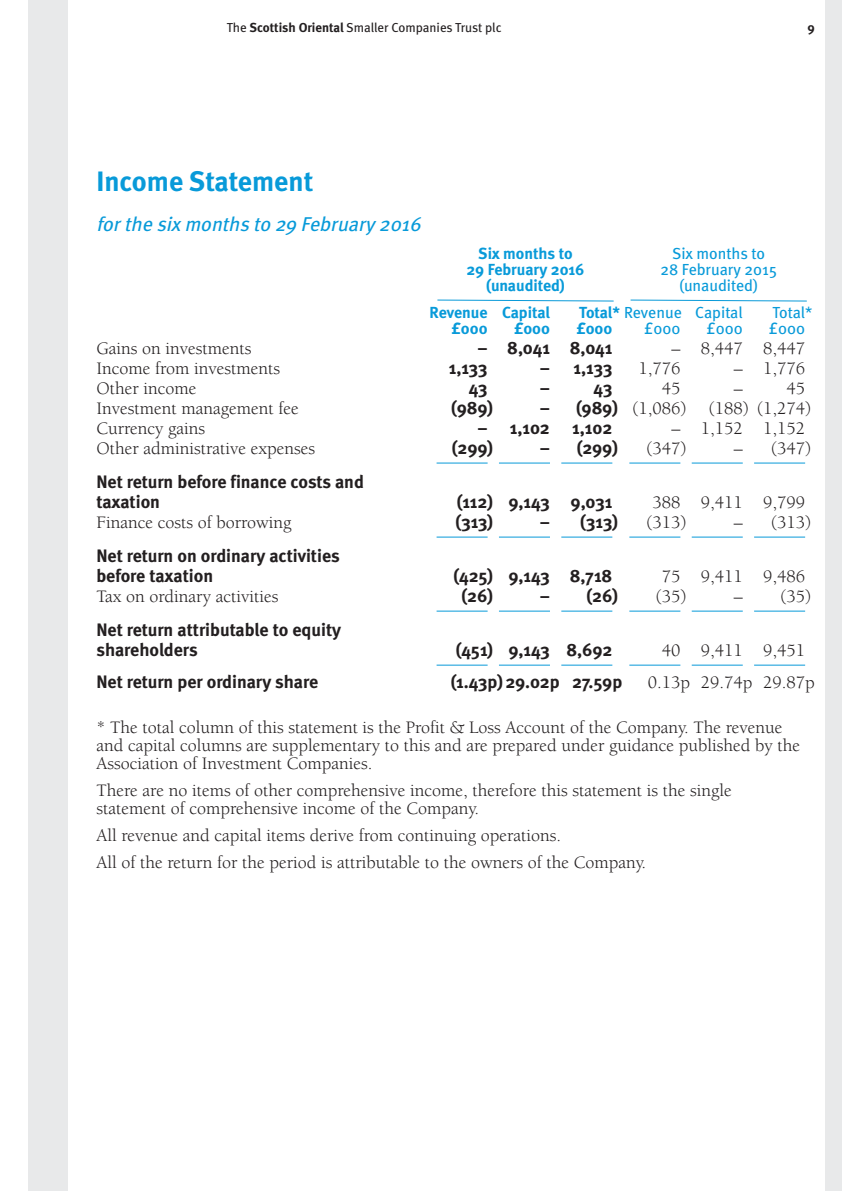
<style>
.page{position:relative;width:842px;height:1191px;background:#fff}
.page>*{position:absolute;margin:0;border:0;box-sizing:border-box;transform-origin:0 0}
.t1{font:700 28px "Meta";color:#089ad9}
.t2{font:italic 20px "Meta";color:#089ad9}
.t3{font:18px/18px "Berkeley LT";color:#231f20}
.t4{font:700 18px/20px "Meta";color:#231f20}
.t5{font:16px "Meta";color:#089ad9}
.t6{font:700 16px "Meta";color:#089ad9}
.t7{font:13px "Meta";color:#231f20}
.t8{font:700 13px "Meta";color:#231f20}
.s1{font-weight:700}
.s2{font-family:"Meta";font-weight:700}
</style>
<div class="page">
<div style="left:28px;top:0;width:40px;height:1191px;background:#e8e9ea"></div>
<div style="left:825px;top:0;width:17px;height:1191px;background:#e8e9ea"></div>
<hr style="left:754px;top:664px;width:51px;height:1px;background:#089ad9">
<hr style="left:692px;top:664px;width:51px;height:1px;background:#089ad9">
<hr style="left:629px;top:664px;width:51px;height:1px;background:#089ad9">
<hr style="left:561px;top:664px;width:51px;height:1px;background:#089ad9">
<hr style="left:499px;top:664px;width:51px;height:1px;background:#089ad9">
<hr style="left:437px;top:664px;width:51px;height:1px;background:#089ad9">
<hr style="left:754px;top:610px;width:51px;height:1px;background:#089ad9">
<hr style="left:692px;top:610px;width:51px;height:1px;background:#089ad9">
<hr style="left:629px;top:610px;width:51px;height:1px;background:#089ad9">
<hr style="left:561px;top:610px;width:51px;height:1px;background:#089ad9">
<hr style="left:499px;top:610px;width:51px;height:1px;background:#089ad9">
<hr style="left:437px;top:610px;width:51px;height:1px;background:#089ad9">
<hr style="left:754px;top:536px;width:51px;height:1px;background:#089ad9">
<hr style="left:692px;top:536px;width:51px;height:1px;background:#089ad9">
<hr style="left:629px;top:536px;width:51px;height:1px;background:#089ad9">
<hr style="left:561px;top:536px;width:51px;height:1px;background:#089ad9">
<hr style="left:499px;top:536px;width:51px;height:1px;background:#089ad9">
<hr style="left:437px;top:536px;width:51px;height:1px;background:#089ad9">
<hr style="left:754px;top:462px;width:51px;height:1px;background:#089ad9">
<hr style="left:692px;top:462px;width:51px;height:1px;background:#089ad9">
<hr style="left:629px;top:462px;width:51px;height:1px;background:#089ad9">
<hr style="left:561px;top:462px;width:51px;height:1px;background:#089ad9">
<hr style="left:499px;top:462px;width:51px;height:1px;background:#089ad9">
<hr style="left:437px;top:462px;width:51px;height:1px;background:#089ad9">
<svg style="left:630px;top:299px;width:177px;height:3px"></svg>
<svg style="left:437px;top:299px;width:177px;height:3px"></svg>
<p class="t7" style="left:227px;top:20px;width:276px">The <span class="s1">Scottish Oriental</span> Smaller Companies Trust plc</p>
<p class="t8" style="left:807px;top:20px;width:9px">9</p>
<h1 class="t1" style="left:96px;top:165px;width:218px">Income Statement</h1>
<p class="t2" style="left:96px;top:213px;width:331px">for the six months to 29 February 2016</p>
<p class="t6" style="left:478px;top:244px;width:96px">Six months to</p>
<p class="t5" style="left:672px;top:244px;width:94px">Six months to</p>
<p class="t6" style="left:466px;top:260px;width:119px">29 February 2016</p>
<p class="t5" style="left:660px;top:260px;width:118px">28 February 2015</p>
<p class="t6" style="left:486px;top:276px;width:80px">(unaudited)</p>
<p class="t5" style="left:679px;top:276px;width:80px">(unaudited)</p>
<p class="t6" style="left:429px;top:302px;width:122px">Revenue Capital</p>
<p class="t5" style="left:579px;top:302px;width:165px"><span class="s1">Total*</span> Revenue Capital</p>
<p class="t5" style="left:772px;top:302px;width:41px">Total*</p>
<p class="t6" style="left:452px;top:318px;width:37px">£000</p>
<p class="t6" style="left:514px;top:318px;width:37px">£000</p>
<p class="t6" style="left:576px;top:318px;width:37px">£000</p>
<p class="t5" style="left:644px;top:318px;width:38px">£000</p>
<p class="t5" style="left:706px;top:318px;width:38px">£000</p>
<p class="t5" style="left:769px;top:318px;width:38px">£000</p>
<p class="t3" style="left:96px;top:339px;width:156px">Gains on investments</p>
<p class="t4" style="left:477px;top:337px;width:136px">– 8,041 8,041</p>
<p class="t3" style="left:671px;top:339px;width:135px">– 8,447 8,447</p>
<p class="t3" style="left:96px;top:359px;width:185px">Income from investments</p>
<p class="t4" style="left:449px;top:357px;width:40px">1,133</p>
<p class="t4" style="left:540px;top:357px;width:74px">– 1,133</p>
<p class="t3" style="left:638px;top:359px;width:44px">1,776</p>
<p class="t3" style="left:734px;top:359px;width:73px">– 1,776</p>
<p class="t3" style="left:96px;top:379px;width:101px">Other income</p>
<p class="t4" style="left:469px;top:377px;width:20px">43</p>
<p class="t4" style="left:540px;top:377px;width:12px">–</p>
<p class="t4" style="left:594px;top:377px;width:20px">43</p>
<p class="t3" style="left:662px;top:379px;width:20px">45</p>
<p class="t3" style="left:734px;top:379px;width:10px">–</p>
<p class="t3" style="left:786px;top:379px;width:20px">45</p>
<p class="t3" style="left:96px;top:399px;width:204px">Investment management fee</p>
<p class="t4" style="left:451px;top:397px;width:43px">(989)</p>
<p class="t3" style="left:540px;top:399px;width:273px"><span class="s2">– (989)</span> (1,086) (188) (1,274)</p>
<p class="t3" style="left:96px;top:419px;width:110px">Currency gains</p>
<p class="t4" style="left:477px;top:417px;width:136px">– 1,102 1,102</p>
<p class="t3" style="left:671px;top:419px;width:135px">– 1,152 1,152</p>
<p class="t3" style="left:96px;top:439px;width:220px">Other administrative expenses</p>
<p class="t4" style="left:452px;top:437px;width:43px">(299)</p>
<p class="t4" style="left:540px;top:437px;width:80px">– (299)</p>
<p class="t3" style="left:646px;top:439px;width:42px">(347)</p>
<p class="t3" style="left:734px;top:439px;width:79px">– (347)</p>
<p class="t4" style="left:96px;top:471px;width:269px">Net return before finance costs and taxation</p>
<p class="t4" style="left:457px;top:491px;width:157px">(112) 9,143 9,031</p>
<p class="t3" style="left:652px;top:493px;width:154px">388 9,411 9,799</p>
<p class="t3" style="left:96px;top:513px;width:196px">Finance costs of borrowing</p>
<p class="t4" style="left:456px;top:511px;width:39px">(313)</p>
<p class="t4" style="left:540px;top:511px;width:80px">– (313)</p>
<p class="t3" style="left:646px;top:513px;width:42px">(313)</p>
<p class="t3" style="left:734px;top:513px;width:79px">– (313)</p>
<p class="t4" style="left:96px;top:545px;width:245px">Net return on ordinary activities before taxation</p>
<p class="t4" style="left:453px;top:565px;width:160px">(425) 9,143 8,718</p>
<p class="t3" style="left:662px;top:567px;width:145px">75 9,411 9,486</p>
<p class="t3" style="left:96px;top:587px;width:183px">Tax on ordinary activities</p>
<p class="t4" style="left:462px;top:585px;width:33px">(26)</p>
<p class="t4" style="left:540px;top:585px;width:80px">– (26)</p>
<p class="t3" style="left:656px;top:587px;width:32px">(35)</p>
<p class="t3" style="left:734px;top:587px;width:79px">– (35)</p>
<p class="t4" style="left:96px;top:619px;width:246px">Net return attributable to equity shareholders</p>
<p class="t4" style="left:456px;top:639px;width:158px">(451) 9,143 8,692</p>
<p class="t3" style="left:662px;top:641px;width:145px">40 9,411 9,451</p>
<p class="t4" style="left:96px;top:671px;width:223px">Net return per ordinary share</p>
<p class="t4" style="left:451px;top:671px;width:173px">(1.43p)29.02p 27.59p</p>
<p class="t3" style="left:648px;top:673px;width:169px">0.13p 29.74p 29.87p</p>
<p class="t3" style="left:96px;top:718px;width:705px">* The total column of this statement is the Profit &amp; Loss Account of the Company. The revenue and capital columns are supplementary to this and are prepared under guidance published by the<br>Association of Investment Companies.</p>
<p class="t3" style="left:96px;top:781px;width:637px">There are no items of other comprehensive income, therefore this statement is the single statement of comprehensive income of the Company.</p>
<p class="t3" style="left:96px;top:822px;width:551px;line-height:27px">All revenue and capital items derive from continuing operations.<br>All of the return for the period is attributable to the owners of the Company.</p>
</div>
